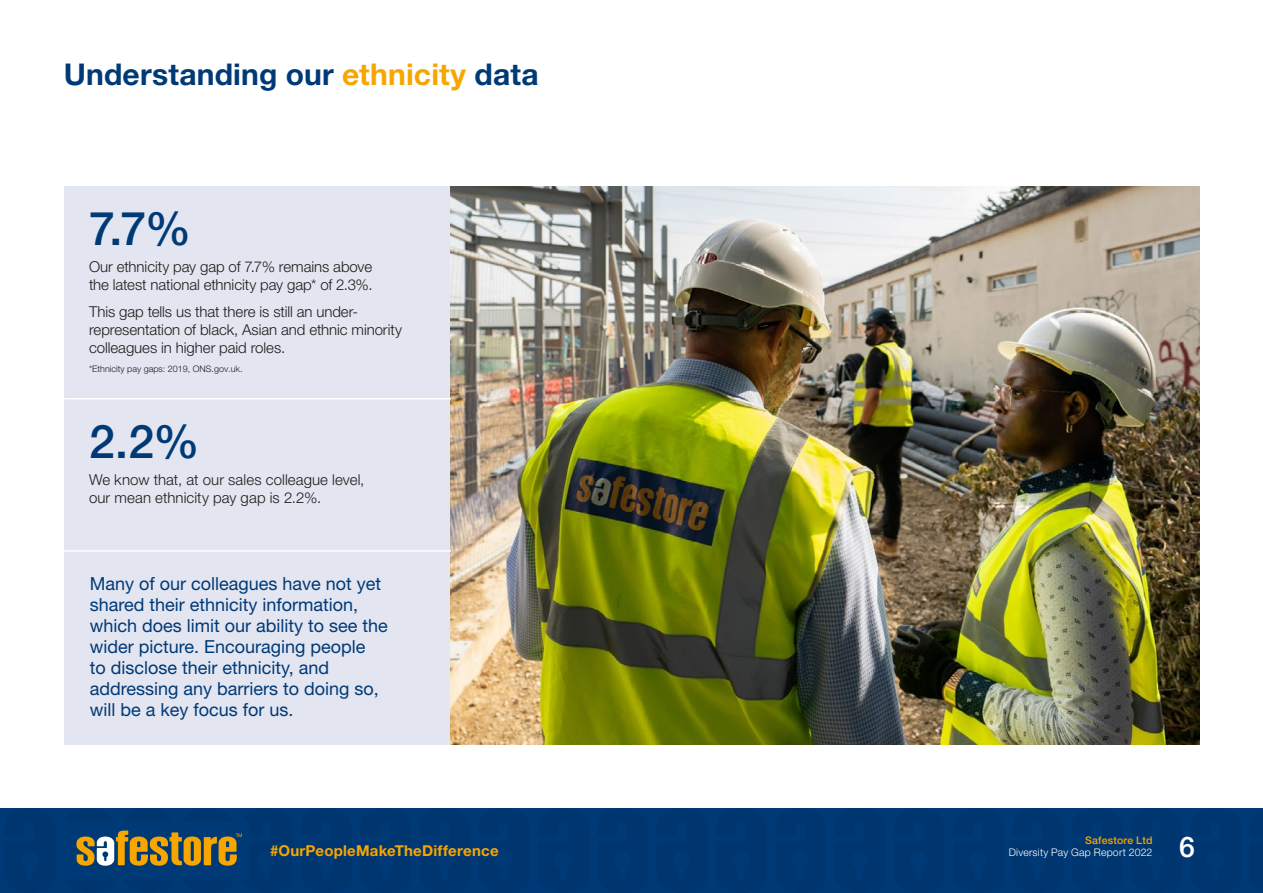
<style>
.page{position:relative;width:1263px;height:893px;background:#fff}
.page>*{position:absolute;margin:0;border:0;box-sizing:border-box;transform-origin:0 0}
.t1{font:500 46.5px "Helvetica Neue LT Pro";color:#003a76}
.t2{font:700 30px "Helvetica Neue LT Pro";letter-spacing:.005em;color:#003a76}
.t3{font:500 28.5px "Helvetica Neue LT Pro";color:#fff}
.t4{font:18px/21px "Helvetica Neue LT Pro";color:#003a76}
.t5{font:300 15px/18px "Helvetica Neue LT Pro";letter-spacing:-.005em;color:#1d1d1b}
.t6{font:700 15px "Helvetica Neue LT Pro";letter-spacing:.015em;color:#f7a600}
.t7{font:300 10.5px "Helvetica Neue LT Pro";letter-spacing:.02em;color:#fff}
.t8{font:500 10.5px "Helvetica Neue LT Pro";letter-spacing:.02em;color:#f7a600}
.t9{font:300 9px "Helvetica Neue LT Pro";color:#1d1d1b}
.s1{color:#f7a600}
</style>
<div class="page">
<div style="left:64px;top:186px;width:386px;height:558px;background:#e3e5f1"></div>
<img style="left:451px;top:186px;width:749px;height:558px">
<hr style="left:64px;top:398px;width:387px;height:1px;background:#fff">
<hr style="left:64px;top:550px;width:387px;height:2px;background:#fff">
<div style="left:0;top:808px;width:1263px;height:85px;background:#00366f"></div>
<svg style="left:76px;top:830px;width:166px;height:36px"></svg>
<h2 class="t2" style="left:64px;top:56px;width:476px">Understanding our <span class="s1">ethnicity</span> data</h2>
<h1 class="t1" style="left:89px;top:200px;width:104px">7.7%</h1>
<p class="t5" style="left:89px;top:257px;width:285px">Our ethnicity pay gap of 7.7% remains above the latest national ethnicity pay gap* of 2.3%.</p>
<p class="t5" style="left:89px;top:302px;width:314px">This gap tells us that there is still an under&shy;representation of black, Asian and ethnic minority colleagues in higher paid roles.</p>
<p class="t9" style="left:89px;top:364px;width:155px">*Ethnicity pay gaps: 2019, ONS.gov.uk.</p>
<h1 class="t1" style="left:89px;top:414px;width:112px">2.2%</h1>
<p class="t5" style="left:89px;top:471px;width:277px">We know that, at our sales colleague level, our mean ethnicity pay gap is 2.2%.</p>
<p class="t4" style="left:90px;top:573px;width:300px">Many of our colleagues have not yet shared their ethnicity information, which does limit our ability to see the wider picture. Encouraging people<br>to disclose their ethnicity, and addressing any barriers to doing so, will be a key focus for us.</p>
<p class="t8" style="left:1085px;top:834px;width:69px">Safestore Ltd</p>
<p class="t7" style="left:1009px;top:846px;width:145px">Diversity Pay Gap Report 2022</p>
<p class="t6" style="left:270px;top:841px;width:230px">#OurPeopleMakeTheDifference</p>
<h3 class="t3" style="left:1179px;top:830px;width:17px">6</h3>
</div>
